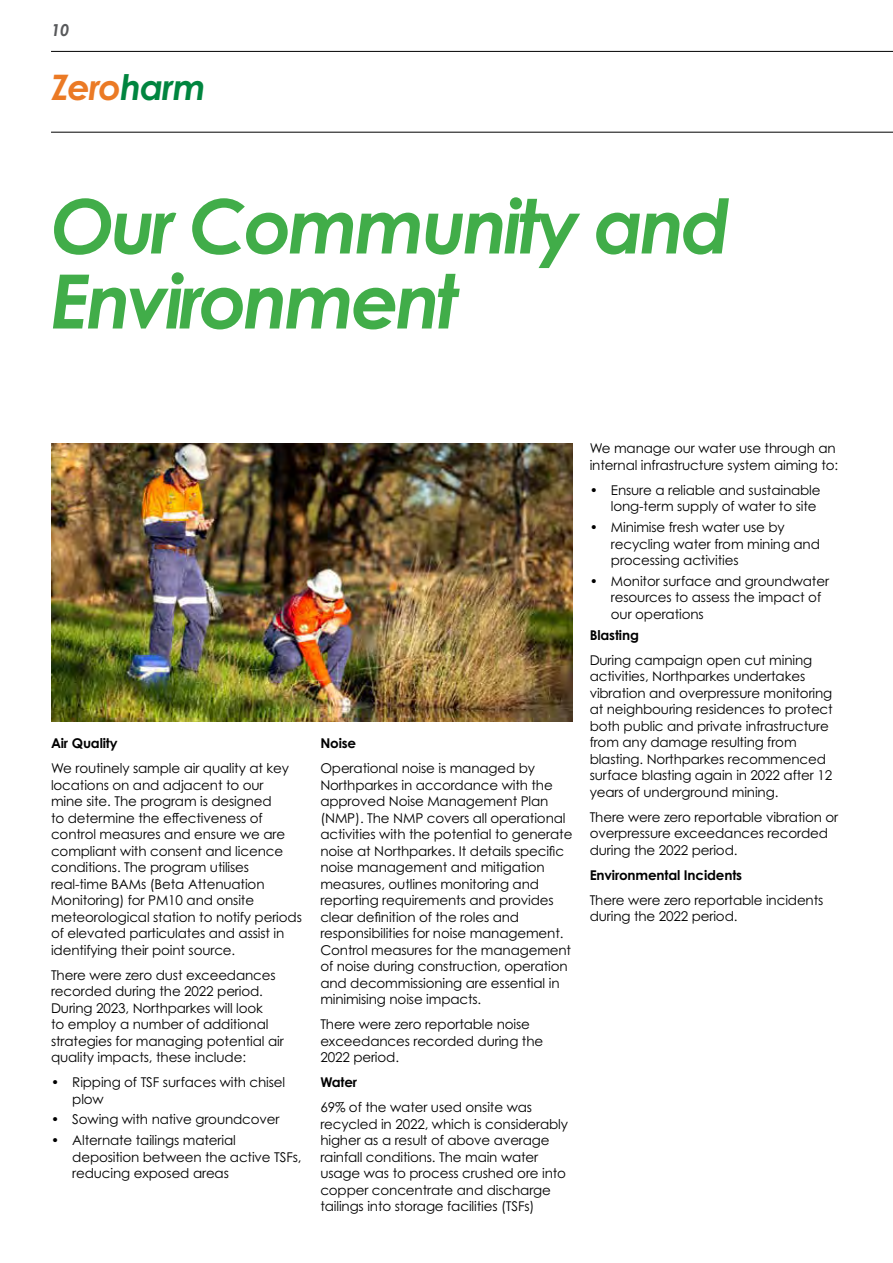
<style>
.page{position:relative;width:893px;height:1263px;background:#fff}
.page>*{position:absolute;margin:0;border:0;box-sizing:border-box;transform-origin:0 0}
.t1{font:italic 700 75px/75px "Century Gothic Pro";letter-spacing:-.05em;color:#41ad49}
.t2{font:italic 700 35.25px "Century Gothic Pro";letter-spacing:-.03em;color:#eb7a25}
.t3{font:italic 700 16.5px "Century Gothic Pro";color:#58595b}
.t4{font:13.5px/16.5px "Century Gothic Pro";letter-spacing:-.01em;color:#000}
.t5{font:700 13.5px "Century Gothic Pro";letter-spacing:-.01em;color:#000}
.s1{color:#00853f}
</style>
<div class="page">
<hr style="left:51px;top:51px;width:842px;height:1px;background:#000">
<hr style="left:51px;top:132px;width:842px;height:1px;background:#000">
<img style="left:51px;top:444px;width:522px;height:277px">
<p class="t3" style="left:51px;top:20px;width:20px">10</p>
<h2 class="t2" style="left:51px;top:65px;width:156px">Zero<span class="s1">harm</span></h2>
<h1 class="t1" style="left:51px;top:187px;width:681px">Our Community and<br>Environment</h1>
<p class="t5" style="left:51px;top:735px;width:68px">Air Quality</p>
<p class="t4" style="left:51px;top:760px;width:252px">We routinely sample air quality at key locations on and adjacent to our<br>mine site. The program is designed<br>to determine the effectiveness of control measures and ensure we are compliant with consent and licence conditions. The program utilises real-time BAMs (Beta Attenuation Monitoring) for PM10 and onsite meteorological station to notify periods of elevated particulates and assist in identifying their point source.</p>
<p class="t4" style="left:51px;top:966px;width:234px">There were zero dust exceedances recorded during the 2022 period.<br>During 2023, Northparkes will look<br>to employ a number of additional strategies for managing potential air quality impacts, these include:</p>
<p class="t4" style="left:72px;top:1074px;width:215px;text-indent:-21px">• Ripping of TSF surfaces with chisel plow</p>
<p class="t4" style="left:51px;top:1111px;width:230px">• Sowing with native groundcover</p>
<p class="t4" style="left:72px;top:1132px;width:231px;text-indent:-21px">• Alternate tailings material deposition between the active TSFs, reducing exposed areas</p>
<p class="t5" style="left:320px;top:735px;width:37px">Noise</p>
<p class="t4" style="left:320px;top:760px;width:254px">Operational noise is managed by Northparkes in accordance with the approved Noise Management Plan (NMP). The NMP covers all operational activities with the potential to generate noise at Northparkes. It details specific noise management and mitigation measures, outlines monitoring and reporting requirements and provides clear definition of the roles and responsibilities for noise management.<br>Control measures for the management of noise during construction, operation and decommissioning are essential in minimising noise impacts.</p>
<p class="t4" style="left:320px;top:1016px;width:224px">There were zero reportable noise exceedances recorded during the<br>2022 period.</p>
<p class="t5" style="left:320px;top:1074px;width:38px">Water</p>
<p class="t4" style="left:320px;top:1099px;width:249px">69% of the water used onsite was recycled in 2022, which is considerably higher as a result of above average rainfall conditions. The main water usage was to process crushed ore into copper concentrate and discharge tailings into storage facilities (TSFs)</p>
<p class="t4" style="left:590px;top:440px;width:250px">We manage our water use through an internal infrastructure system aiming to:</p>
<p class="t4" style="left:611px;top:482px;width:211px;text-indent:-21px">• Ensure a reliable and sustainable long-term supply of water to site</p>
<p class="t4" style="left:611px;top:519px;width:211px;text-indent:-21px">• Minimise fresh water use by recycling water from mining and processing activities</p>
<p class="t4" style="left:611px;top:573px;width:220px;text-indent:-21px">• Monitor surface and groundwater resources to assess the impact of our operations</p>
<p class="t5" style="left:590px;top:626px;width:51px">Blasting</p>
<p class="t4" style="left:590px;top:651px;width:245px">During campaign open cut mining activities, Northparkes undertakes vibration and overpressure monitoring at neighbouring residences to protect both public and private infrastructure from any damage resulting from blasting. Northparkes recommenced surface blasting again in 2022 after 12 years of underground mining.</p>
<p class="t4" style="left:590px;top:808px;width:250px">There were zero reportable vibration or overpressure exceedances recorded during the 2022 period.</p>
<p class="t5" style="left:590px;top:866px;width:154px">Environmental Incidents</p>
<p class="t4" style="left:590px;top:891px;width:235px">There were zero reportable incidents during the 2022 period.</p>
</div>
